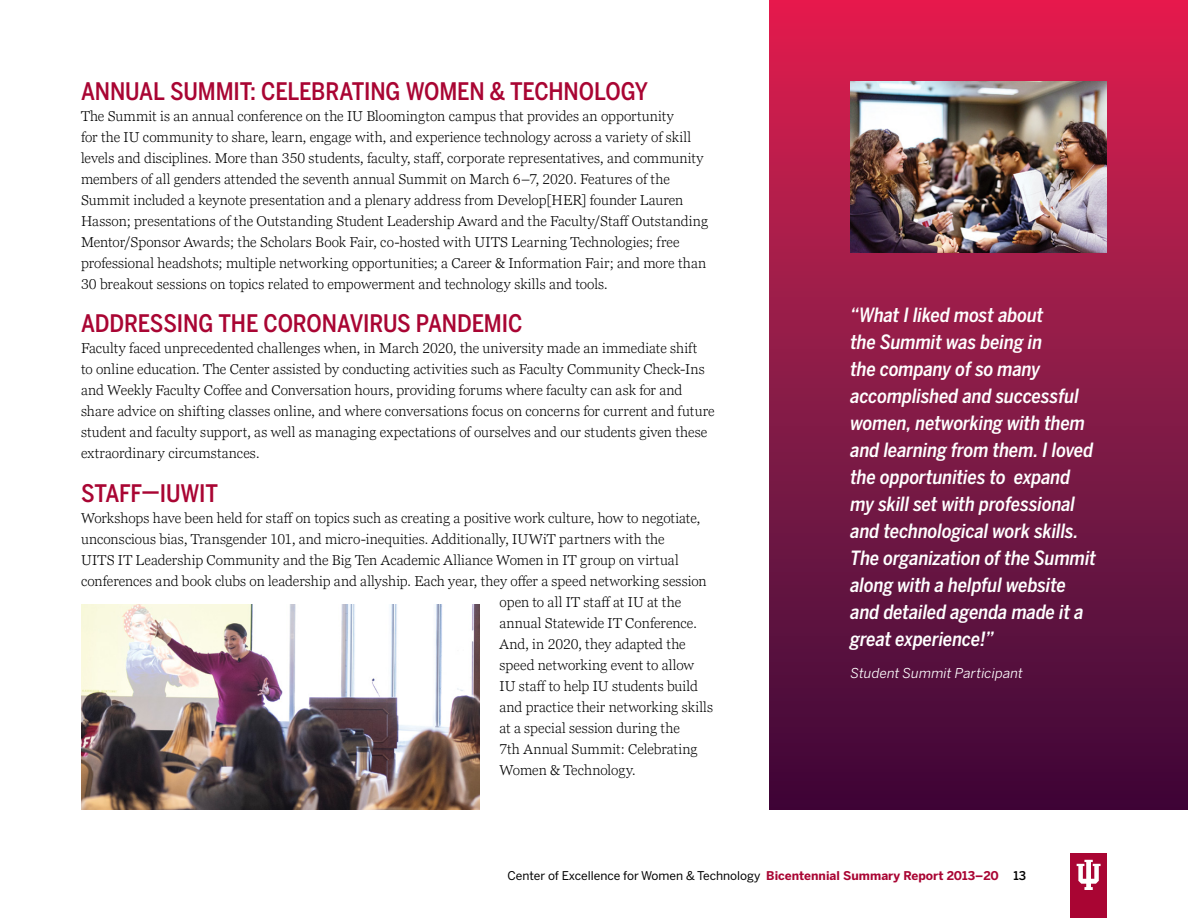
<style>
.page{position:relative;width:1188px;height:918px;background:#fff}
.page>*{position:absolute;margin:0;border:0;box-sizing:border-box;transform-origin:0 0}
.Subhead_style__Red{font:500 24px "Benton Sans Cond";letter-spacing:-.005em;color:#a90533}
.Sidebar_Quote{font:italic 500 19.5px/27px "Benton Sans Cond";letter-spacing:-.005em;color:#fff}
.Main_body_text{font:300 14.25px/21px "Georgia Pro";letter-spacing:.005em;color:#000}
.Side-bar__body{font:italic 13.5px "Benton Sans";letter-spacing:.005em;color:#fff}
.t1{font:12px "Benton Sans";color:#000}
.s1{font-weight:700;color:#a90533}
.s2{font-weight:500}
</style>
<div class="page">
<div style="left:1070px;top:854px;width:37px;height:64px;background:#a90533"></div>
<svg style="left:1077px;top:860px;width:24px;height:30px"></svg>
<div style="left:770px;top:0;width:418px;height:810px;background:linear-gradient(to bottom,#dd2250,#370c3a)"></div>
<img style="left:850px;top:81px;width:257px;height:171px">
<img style="left:81px;top:605px;width:398px;height:205px">
<h2 class="Subhead_style__Red" style="left:81px;top:76px;width:569px">ANNUAL SUMMIT: CELEBRATING WOMEN &amp; TECHNOLOGY</h2>
<p class="Main_body_text" style="left:81px;top:106px;width:629px">The Summit is an annual conference on the IU Bloomington campus that provides an opportunity<br>for the IU community to share, learn, engage with, and experience technology across a variety of skill levels and disciplines. More than 350 students, faculty, staff, corporate representatives, and community members of all genders attended the seventh annual Summit on March 6–7, 2020. Features of the Summit included a keynote presentation and a plenary address from Develop[HER] founder Lauren Hasson; presentations of the Outstanding Student Leadership Award and the Faculty/Staff Outstanding Mentor/Sponsor Awards; the Scholars Book Fair, co-hosted with UITS Learning Technologies; free professional headshots; multiple networking opportunities; a Career &amp; Information Fair; and more than 30 breakout sessions on topics related to empowerment and technology skills and tools.</p>
<h2 class="Subhead_style__Red" style="left:81px;top:309px;width:443px">ADDRESSING THE CORONAVIRUS PANDEMIC</h2>
<p class="Main_body_text" style="left:81px;top:339px;width:635px">Faculty faced unprecedented challenges when, in March 2020, the university made an immediate shift<br>to online education. The Center assisted by conducting activities such as Faculty Community Check-Ins and Weekly Faculty Coffee and Conversation hours, providing forums where faculty can ask for and share advice on shifting classes online, and where conversations focus on concerns for current and future student and faculty support, as well as managing expectations of ourselves and our students given these extraordinary circumstances.</p>
<h2 class="Subhead_style__Red" style="left:81px;top:478px;width:139px">STAFF—IUWIT</h2>
<p class="Main_body_text" style="left:81px;top:508px;width:621px">Workshops have been held for staff on topics such as creating a positive work culture, how to negotiate,</p>
<p class="Main_body_text" style="left:81px;top:529px;width:585px">unconscious bias, Transgender 101, and micro-inequities. Additionally, IUWiT partners with the</p>
<p class="Main_body_text" style="left:81px;top:550px;width:599px">UITS IT Leadership Community and the Big Ten Academic Alliance Women in IT group on virtual</p>
<p class="Main_body_text" style="left:81px;top:571px;width:627px">conferences and book clubs on leadership and allyship. Each year, they offer a speed networking session</p>
<p class="Main_body_text" style="left:500px;top:592px;width:183px">open to all IT staff at IU at the</p>
<p class="Main_body_text" style="left:500px;top:613px;width:199px">annual Statewide IT Conference.</p>
<p class="Main_body_text" style="left:500px;top:634px;width:188px">And, in 2020, they adapted the</p>
<p class="Main_body_text" style="left:500px;top:655px;width:196px">speed networking event to allow</p>
<p class="Main_body_text" style="left:500px;top:676px;width:200px">IU staff to help IU students build</p>
<p class="Main_body_text" style="left:500px;top:697px;width:215px">and practice their networking skills</p>
<p class="Main_body_text" style="left:500px;top:718px;width:182px">at a special session during the</p>
<p class="Main_body_text" style="left:500px;top:739px;width:200px">7th Annual Summit: Celebrating</p>
<p class="Main_body_text" style="left:500px;top:760px;width:138px">Women &amp; Technology.</p>
<p class="Sidebar_Quote" style="left:850px;top:302px;width:247px">“What I liked most about<br>the Summit was being in<br>the company of so many accomplished and successful women, networking with them and learning from them. I loved the opportunities to expand my skill set with professional and technological work skills.<br>The organization of the Summit along with a helpful website and detailed agenda made it a great experience!”</p>
<p class="Side-bar__body" style="left:850px;top:665px;width:174px">Student Summit Participant</p>
<p class="t1" style="left:507px;top:868px;width:520px">Center of Excellence for Women &amp; Technology <span class="s1">Bicentennial Summary Report 2013–20</span> <span class="s2">13</span></p>
</div>
